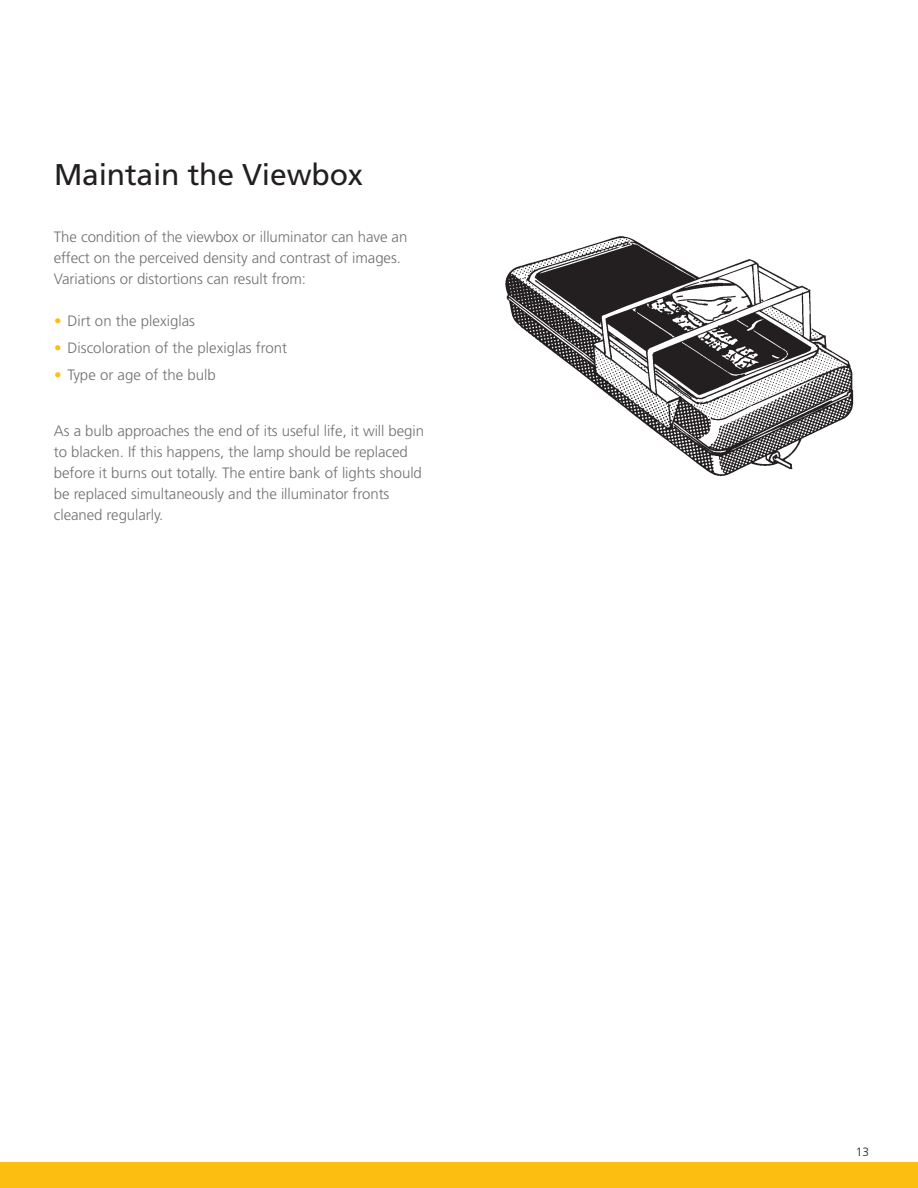
<style>
.page{position:relative;width:918px;height:1188px;background:#fff}
.page>*{position:absolute;margin:0;border:0;box-sizing:border-box;transform-origin:0 0}
.t1{font:30px "Frutiger LT Std";letter-spacing:-.005em;color:#231f20}
.t2{font:300 15px/21px "Frutiger LT Std";letter-spacing:-.005em;color:#717074}
.t3{font:300 12px "Frutiger LT Std";color:#231f20}
.s1{color:#fdbe12}
</style>
<div class="page">
<div style="left:0;top:1163px;width:918px;height:25px;background:#fdbe12"></div>
<img style="left:505px;top:236px;width:349px;height:241px">
<h1 class="t1" style="left:54px;top:156px;width:310px">Maintain the Viewbox</h1>
<p class="t2" style="left:54px;top:227px;width:355px">The condition of the viewbox or illuminator can have an effect on the perceived density and contrast of images.<br>Variations or distortions can result from:</p>
<p class="t2" style="left:54px;top:311px;width:143px"><span class="s1">•</span> Dirt on the plexiglas</p>
<p class="t2" style="left:54px;top:338px;width:235px"><span class="s1">•</span> Discoloration of the plexiglas front</p>
<p class="t2" style="left:54px;top:365px;width:163px"><span class="s1">•</span> Type or age of the bulb</p>
<p class="t2" style="left:54px;top:420px;width:372px">As a bulb approaches the end of its useful life, it will begin to blacken. If this happens, the lamp should be replaced before it burns out totally. The entire bank of lights should be replaced simultaneously and the illuminator fronts cleaned regularly.</p>
<p class="t3" style="left:856px;top:1145px;width:15px">13</p>
</div>
